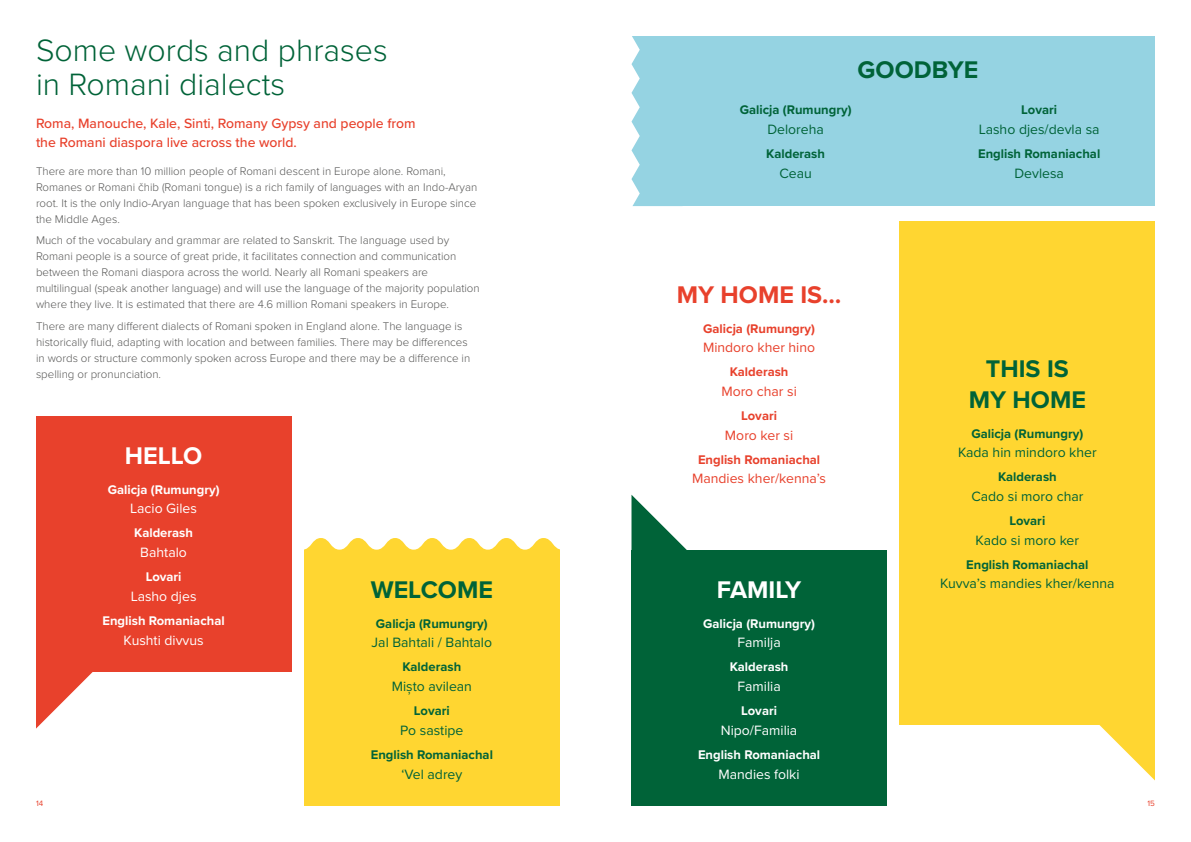
<style>
.page{position:relative;width:1191px;height:842px;background:#fff}
.page>*{position:absolute;margin:0;border:0;box-sizing:border-box;transform-origin:0 0}
.t1{font:300 32px/34px "Proxima Nova";color:#006338}
.t2{font:700 25px/31px "Proxima Nova";color:#006338;text-align:center}
.t3{font:700 25px "Proxima Nova";color:#fff}
.t4{font:700 25px "Proxima Nova";color:#e8412c}
.t5{font:14px "Proxima Nova";color:#006338}
.t6{font:500 14px/19px "Proxima Nova";color:#e8412c}
.t7{font:14px "Proxima Nova";color:#fff}
.t8{font:14px "Proxima Nova";color:#e8412c}
.t9{font:700 13px "Proxima Nova";color:#006338}
.t10{font:700 13px "Proxima Nova";color:#fff}
.t11{font:700 13px "Proxima Nova";color:#e8412c}
.t12{font:300 11.5px/16px "Proxima Nova";color:#575756}
.t13{font:8px "Proxima Nova";color:#e8412c}
</style>
<div class="page">
<svg style="left:304px;top:538px;width:255px;height:13px"></svg>
<div style="left:36px;top:417px;width:255px;height:255px;background:#e8412c"></div>
<div style="left:304px;top:551px;width:255px;height:255px;background:#ffd631"></div>
<div style="left:631px;top:551px;width:255px;height:255px;background:#006338"></div>
<div style="left:680px;top:84px;width:475px;height:122px;background:#95d3e2"></div>
<div style="left:681px;top:36px;width:474px;height:64px;background:#95d3e2"></div>
<div style="left:899px;top:221px;width:256px;height:503px;background:#ffd631"></div>
<svg style="left:36px;top:672px;width:57px;height:57px"></svg>
<svg style="left:1098px;top:724px;width:57px;height:56px"></svg>
<svg style="left:631px;top:495px;width:57px;height:56px"></svg>
<svg style="left:631px;top:36px;width:50px;height:170px;background:#9fd7e4"></svg>
<h1 class="t1" style="left:36px;top:32px;width:353px">Some words and phrases in Romani dialects</h1>
<p class="t6" style="left:36px;top:114px;width:381px">Roma, Manouche, Kale, Sinti, Romany Gypsy and people from the Romani diaspora live across the world.</p>
<p class="t12" style="left:36px;top:162px;width:443px">There are more than 10 million people of Romani descent in Europe alone. Romani, Romanes or Romani čhib (Romani tongue) is a rich family of languages with an Indo-Aryan root. It is the only Indio-Aryan language that has been spoken exclusively in Europe since the Middle Ages.</p>
<p class="t12" style="left:36px;top:232px;width:445px">Much of the vocabulary and grammar are related to Sanskrit. The language used by Romani people is a source of great pride, it facilitates connection and communication between the Romani diaspora across the world. Nearly all Romani speakers are multilingual (speak another language) and will use the language of the majority population where they live. It is estimated that there are 4.6 million Romani speakers in Europe.</p>
<p class="t12" style="left:36px;top:318px;width:436px">There are many different dialects of Romani spoken in England alone. The language is historically fluid, adapting with location and between families. There may be differences in words or structure commonly spoken across Europe and there may be a difference in spelling or pronunciation.</p>
<h2 class="t3" style="left:125px;top:437px;width:79px">HELLO</h2>
<p class="t10" style="left:108px;top:480px;width:113px">Galicja (Rumungry)</p>
<p class="t7" style="left:130px;top:498px;width:68px">Lacio Giles</p>
<p class="t10" style="left:134px;top:523px;width:60px">Kalderash</p>
<p class="t7" style="left:140px;top:542px;width:48px">Bahtalo</p>
<p class="t10" style="left:146px;top:567px;width:37px">Lovari</p>
<p class="t7" style="left:131px;top:586px;width:67px">Lasho djes</p>
<p class="t10" style="left:102px;top:611px;width:124px">English Romaniachal</p>
<p class="t7" style="left:124px;top:629px;width:82px">Kushti divvus</p>
<h2 class="t2" style="left:371px;top:574px;width:124px">WELCOME</h2>
<p class="t9" style="left:376px;top:614px;width:113px">Galicja (Rumungry)</p>
<p class="t5" style="left:372px;top:632px;width:122px">Jal Bahtali / Bahtalo</p>
<p class="t9" style="left:402px;top:657px;width:60px">Kalderash</p>
<p class="t5" style="left:392px;top:676px;width:82px">Mișto avilean</p>
<p class="t9" style="left:414px;top:701px;width:37px">Lovari</p>
<p class="t5" style="left:400px;top:720px;width:65px">Po sastipe</p>
<p class="t9" style="left:371px;top:745px;width:124px">English Romaniachal</p>
<p class="t5" style="left:401px;top:763px;width:63px">‘Vel adrey</p>
<h2 class="t2" style="left:857px;top:53px;width:122px">GOODBYE</h2>
<p class="t9" style="left:739px;top:100px;width:113px">Galicja (Rumungry)</p>
<p class="t5" style="left:767px;top:119px;width:58px">Deloreha</p>
<p class="t9" style="left:766px;top:144px;width:60px">Kalderash</p>
<p class="t5" style="left:779px;top:163px;width:34px">Ceau</p>
<h2 class="t4" style="left:676px;top:276px;width:166px">MY HOME IS…</h2>
<p class="t11" style="left:703px;top:318px;width:113px">Galicja (Rumungry)</p>
<p class="t8" style="left:703px;top:337px;width:114px">Mindoro kher hino</p>
<p class="t11" style="left:729px;top:362px;width:60px">Kalderash</p>
<p class="t8" style="left:721px;top:381px;width:77px">Moro char si</p>
<p class="t11" style="left:741px;top:406px;width:37px">Lovari</p>
<p class="t8" style="left:725px;top:425px;width:70px">Moro ker si</p>
<p class="t11" style="left:698px;top:450px;width:124px">English Romaniachal</p>
<p class="t8" style="left:692px;top:468px;width:135px">Mandies kher/kenna’s</p>
<h2 class="t3" style="left:717px;top:571px;width:86px">FAMILY</h2>
<p class="t10" style="left:703px;top:614px;width:113px">Galicja (Rumungry)</p>
<p class="t7" style="left:737px;top:632px;width:45px">Familja</p>
<p class="t10" style="left:729px;top:657px;width:60px">Kalderash</p>
<p class="t7" style="left:737px;top:676px;width:45px">Familia</p>
<p class="t10" style="left:741px;top:701px;width:37px">Lovari</p>
<p class="t7" style="left:721px;top:720px;width:78px">Nipo/Familia</p>
<p class="t10" style="left:698px;top:745px;width:124px">English Romaniachal</p>
<p class="t7" style="left:718px;top:763px;width:83px">Mandies folki</p>
<p class="t9" style="left:1021px;top:100px;width:37px">Lovari</p>
<p class="t5" style="left:978px;top:119px;width:122px">Lasho djes/devla sa</p>
<p class="t9" style="left:978px;top:144px;width:124px">English Romaniachal</p>
<p class="t5" style="left:1014px;top:163px;width:51px">Devlesa</p>
<h2 class="t2" style="left:968px;top:352px;width:119px">THIS IS<br>MY HOME</h2>
<p class="t9" style="left:971px;top:423px;width:113px">Galicja (Rumungry)</p>
<p class="t5" style="left:958px;top:442px;width:140px">Kada hin mindoro kher</p>
<p class="t9" style="left:998px;top:467px;width:60px">Kalderash</p>
<p class="t5" style="left:971px;top:486px;width:113px">Cado si moro char</p>
<p class="t9" style="left:1009px;top:511px;width:37px">Lovari</p>
<p class="t5" style="left:975px;top:530px;width:105px">Kado si moro ker</p>
<p class="t9" style="left:966px;top:555px;width:124px">English Romaniachal</p>
<p class="t5" style="left:940px;top:573px;width:176px">Kuvva’s mandies kher/kenna</p>
<p class="t13" style="left:36px;top:797px;width:9px">14</p>
<p class="t13" style="left:1147px;top:797px;width:9px">15</p>
</div>
